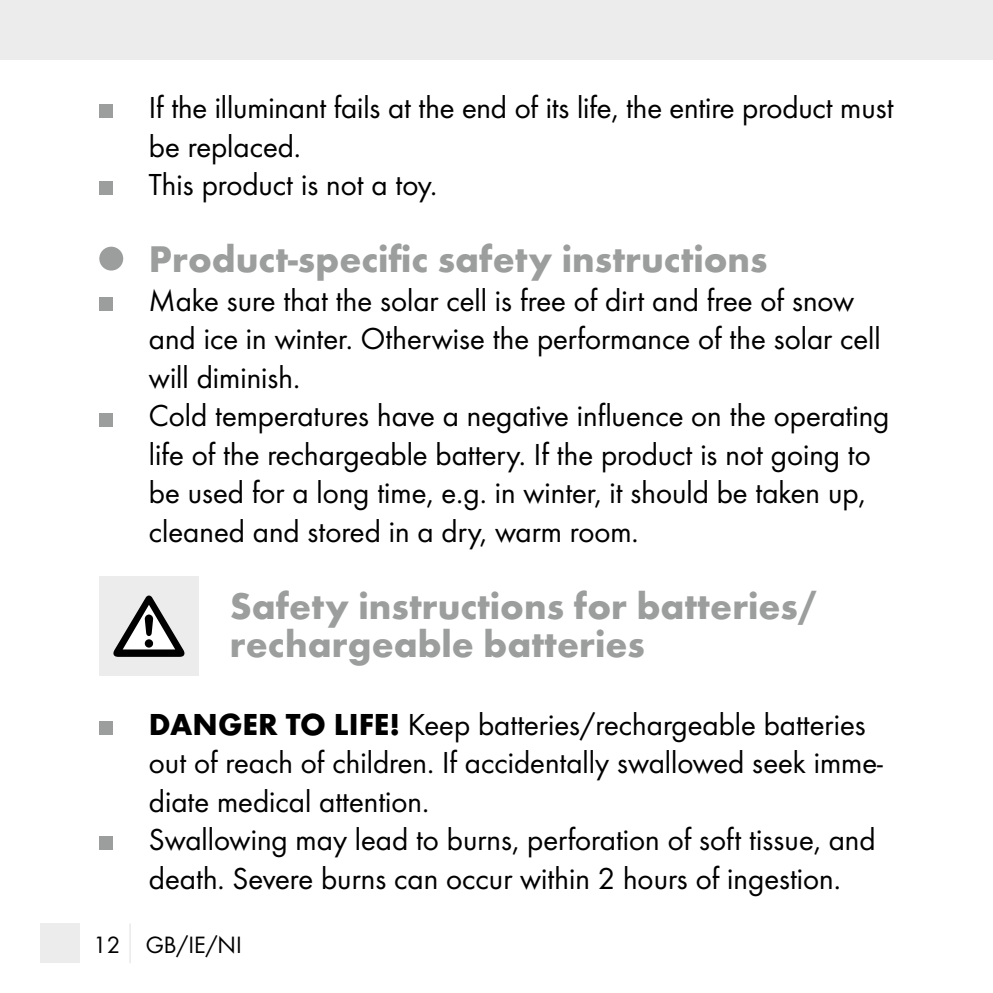
<style>
.page{position:relative;width:993px;height:993px;background:#fff}
.page>*{position:absolute;margin:0;border:0;box-sizing:border-box;transform-origin:0 0}
.t1{font:700 38.5px/38.5px "Futura";color:#9c9d9d}
.t2{font:31.5px/38.5px "Futura Boo";color:#000}
.t3{font:24.5px "Futura Boo";color:#000}
.s1{font-family:"Futura";font-weight:700}
</style>
<div class="page">
<div style="left:0;top:0;width:992px;height:60px;background:#ececec"></div>
<div style="left:40px;top:923px;width:39px;height:39px;background:#ececec"></div>
<hr style="left:129px;top:923px;width:2px;height:39px;background:#ececec">
<div style="left:99px;top:105px;width:14px;height:13px;background:#9c9d9d"></div>
<div style="left:99px;top:182px;width:14px;height:13px;background:#9c9d9d"></div>
<div style="left:99px;top:246px;width:24px;height:24px;background:#9c9d9d;border-radius:50%"></div>
<div style="left:99px;top:297px;width:14px;height:13px;background:#9c9d9d"></div>
<div style="left:99px;top:413px;width:14px;height:13px;background:#9c9d9d"></div>
<div style="left:99px;top:576px;width:99px;height:99px;background:#ececec"></div>
<svg style="left:113px;top:595px;width:71px;height:61px"></svg>
<div style="left:99px;top:721px;width:14px;height:13px;background:#9c9d9d"></div>
<div style="left:99px;top:836px;width:14px;height:13px;background:#9c9d9d"></div>
<p class="t2" style="left:149px;top:88px;width:746px">If the illuminant fails at the end of its life, the entire product must be replaced.<br>This product is not a toy.</p>
<p class="t1" style="left:149px;top:239px;width:620px">Product-specific safety instructions</p>
<p class="t2" style="left:149px;top:280px;width:741px">Make sure that the solar cell is free of dirt and free of snow and ice in winter. Otherwise the performance of the solar cell will diminish.<br>Cold temperatures have a negative influence on the operating life of the rechargeable battery. If the product is not going to be used for a long time, e.g. in winter, it should be taken up, cleaned and stored in a dry, warm room.</p>
<p class="t1" style="left:230px;top:586px;width:588px">Safety instructions for batteries/ rechargeable batteries</p>
<p class="t2" style="left:149px;top:704px;width:735px"><span class="s1">DANGER TO LIFE!</span> Keep batteries/rechargeable batteries out of reach of children. If accidentally swallowed seek imme&shy;diate medical attention.<br>Swallowing may lead to burns, perforation of soft tissue, and death. Severe burns can occur within 2 hours of ingestion.</p>
<p class="t3" style="left:93px;top:929px;width:150px">12 GB/IE/NI</p>
</div>
